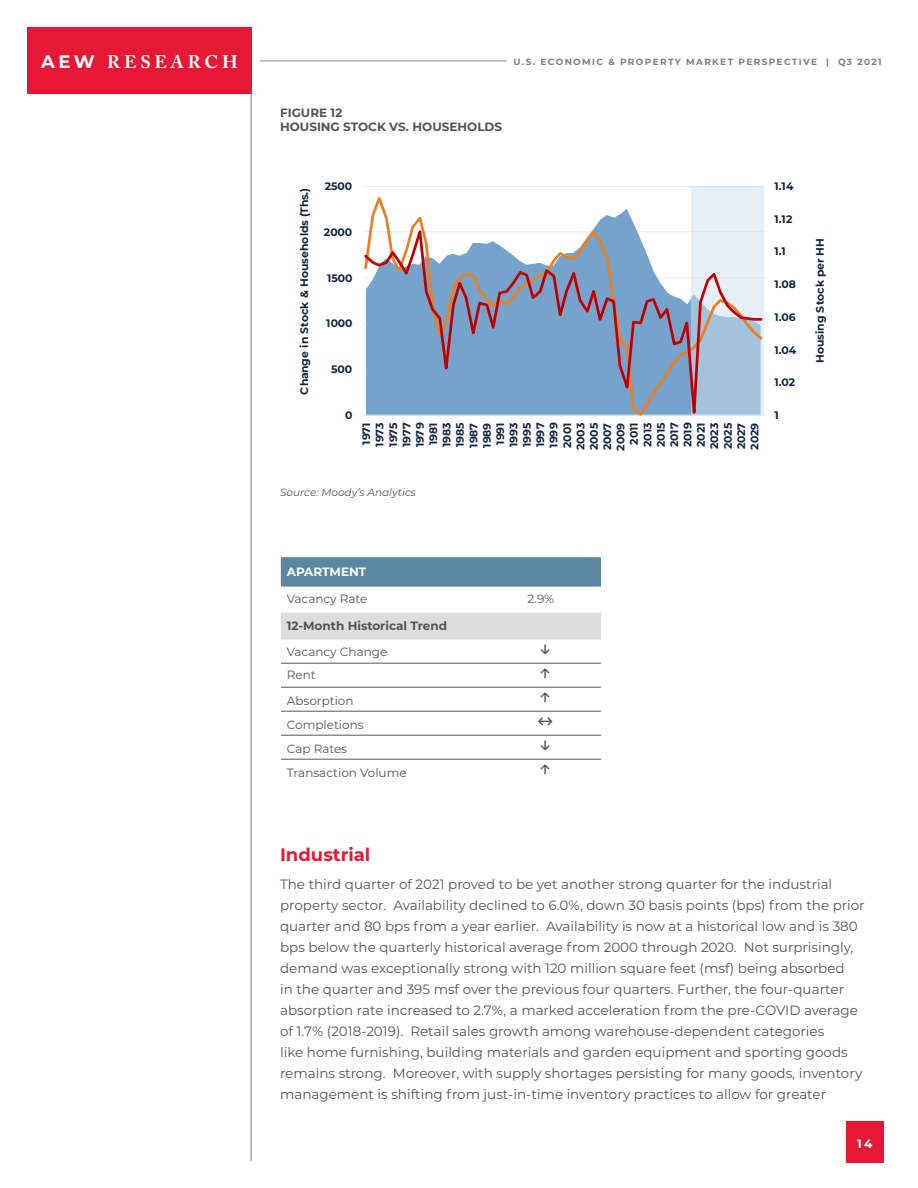
<style>
.page{position:relative;width:918px;height:1188px;background:#fff}
.page>*{position:absolute;margin:0;border:0;box-sizing:border-box;transform-origin:0 0}
.t1{font:700 18px "Adobe Caslon Pro";letter-spacing:.215em;color:#fff}
.Paragraph_Heading{font:700 18px "Montserrat";color:#e51836}
.Paragraph_Copy{font:13.5px/21px "Montserrat";color:#54574f}
.t2{font:12px "Montserrat";color:#54574f}
.Paragraph_Copy-2{font:700 12px "Montserrat";color:#54574f}
.t3{font:700 12px "Montserrat";color:#fff}
.t4{font:700 12px "Calibri";color:#54574f}
.t5{font:700 10.8px/13.4px "Montserrat";letter-spacing:-.005em;color:#122640;text-align:center}
.Paragraph_Copy-3{font:italic 10.5px "Montserrat";color:#54574f}
.t6{font:700 9px "Montserrat";letter-spacing:.15em;color:#7f807f}
.s1{font-family:"Montserrat"}
</style>
<div class="page">
<div style="left:27px;top:27px;width:225px;height:67px;background:#e51836"></div>
<div style="left:846px;top:1121px;width:38px;height:41px;background:#e51836"></div>
<hr style="left:260px;top:60px;width:247px;height:1px;background:#7f807f">
<hr style="left:251px;top:94px;width:1px;height:1067px;background:#7f807f">
<div style="left:281px;top:557px;width:320px;height:30px;background:#5b88a1"></div>
<div style="left:281px;top:613px;width:320px;height:27px;background:#ddddde"></div>
<hr style="left:281px;top:663px;width:200px;height:1px;background:#54574f">
<hr style="left:481px;top:663px;width:120px;height:1px;background:#54574f">
<hr style="left:281px;top:687px;width:200px;height:1px;background:#54574f">
<hr style="left:481px;top:687px;width:120px;height:1px;background:#54574f">
<hr style="left:281px;top:711px;width:200px;height:1px;background:#54574f">
<hr style="left:481px;top:711px;width:120px;height:1px;background:#54574f">
<hr style="left:281px;top:735px;width:200px;height:1px;background:#54574f">
<hr style="left:481px;top:735px;width:120px;height:1px;background:#54574f">
<hr style="left:281px;top:759px;width:200px;height:1px;background:#54574f">
<hr style="left:481px;top:759px;width:120px;height:1px;background:#54574f">
<hr style="left:363px;top:186px;width:402px;height:1px;background:#e7edf1">
<svg style="left:371px;top:190px;width:394px;height:226px"></svg>
<svg style="left:363px;top:218px;width:401px;height:198px;background:#9eb2ca"></svg>
<h1 class="t1" style="left:41px;top:51px;width:198px"><span class="s1">AEW</span> RESEARCH</h1>
<p class="t6" style="left:514px;top:55px;width:370px">U.S. ECONOMIC &amp; PROPERTY MARKET PERSPECTIVE | Q3 2021</p>
<p class="Paragraph_Copy-2" style="left:280px;top:104px;width:64px">FIGURE 12</p>
<p class="Paragraph_Copy-2" style="left:280px;top:118px;width:224px">HOUSING STOCK VS. HOUSEHOLDS</p>
<p class="t5" style="left:297px;top:395px;width:208px;rotate:-90deg">Change in Stock &amp; Households (Ths.)</p>
<p class="t5" style="left:325px;top:179px;width:29px">2500</p>
<p class="t5" style="left:324px;top:225px;width:30px">2000</p>
<p class="t5" style="left:327px;top:271px;width:27px">1500</p>
<p class="t5" style="left:326px;top:316px;width:28px">1000</p>
<p class="t5" style="left:331px;top:362px;width:22px">500</p>
<p class="t5" style="left:345px;top:408px;width:9px">0</p>
<p class="t5" style="left:774px;top:179px;width:21px">1.14</p>
<p class="t5" style="left:774px;top:212px;width:20px">1.12</p>
<p class="t5" style="left:774px;top:244px;width:13px">1.1</p>
<p class="t5" style="left:774px;top:277px;width:23px">1.08</p>
<p class="t5" style="left:774px;top:310px;width:23px">1.06</p>
<p class="t5" style="left:774px;top:343px;width:23px">1.04</p>
<p class="t5" style="left:774px;top:375px;width:22px">1.02</p>
<p class="t5" style="left:774px;top:408px;width:6px">1</p>
<p class="t5" style="left:813px;top:363px;width:127px;rotate:-90deg">Housing Stock per HH</p>
<p class="t5" style="left:359px;top:451px;width:30px;rotate:-90deg">1971<br>1973<br>1975<br>1977<br>1979<br>1981<br>1983<br>1985<br>1987<br>1989<br>1991<br>1993<br>1995<br>1997<br>1999<br>2001<br>2003<br>2005<br>2007<br>2009<br>2011<br>2013<br>2015<br>2017<br>2019<br>2021<br>2023<br>2025<br>2027<br>2029</p>
<p class="Paragraph_Copy-3" style="left:280px;top:486px;width:138px">Source: Moody’s Analytics</p>
<p class="t3" style="left:287px;top:563px;width:81px">APARTMENT</p>
<p class="t2" style="left:287px;top:591px;width:82px">Vacancy Rate</p>
<p class="t2" style="left:528px;top:591px;width:28px">2.9%</p>
<p class="Paragraph_Copy-2" style="left:287px;top:617px;width:162px">12-Month Historical Trend</p>
<p class="t2" style="left:287px;top:643px;width:102px">Vacancy Change</p>
<p class="t4" style="left:540px;top:641px;width:12px">↓</p>
<p class="t2" style="left:287px;top:667px;width:30px">Rent</p>
<p class="t4" style="left:540px;top:664px;width:12px">↑</p>
<p class="t2" style="left:287px;top:692px;width:68px">Absorption</p>
<p class="t4" style="left:540px;top:688px;width:12px">↑</p>
<p class="t2" style="left:287px;top:716px;width:78px">Completions</p>
<p class="t4" style="left:537px;top:712px;width:17px">↔</p>
<p class="t2" style="left:287px;top:740px;width:62px">Cap Rates</p>
<p class="t4" style="left:540px;top:736px;width:12px">↓</p>
<p class="t2" style="left:287px;top:764px;width:121px">Transaction Volume</p>
<p class="t4" style="left:540px;top:760px;width:12px">↑</p>
<p class="Paragraph_Heading" style="left:280px;top:842px;width:92px">Industrial</p>
<p class="Paragraph_Copy" style="left:280px;top:873px;width:586px">The third quarter of 2021 proved to be yet another strong quarter for the industrial property sector. Availability declined to 6.0%, down 30 basis points (bps) from the prior quarter and 80 bps from a year earlier. Availability is now at a historical low and is 380 bps below the quarterly historical average from 2000 through 2020. Not surprisingly, demand was exceptionally strong with 120 million square feet (msf) being absorbed<br>in the quarter and 395 msf over the previous four quarters. Further, the four-quarter absorption rate increased to 2.7%, a marked acceleration from the pre-COVID average of 1.7% (2018-2019). Retail sales growth among warehouse-dependent categories<br>like home furnishing, building materials and garden equipment and sporting goods remains strong. Moreover, with supply shortages persisting for many goods, inventory management is shifting from just-in-time inventory practices to allow for greater</p>
<p class="t3" style="left:857px;top:1135px;width:17px">14</p>
</div>
